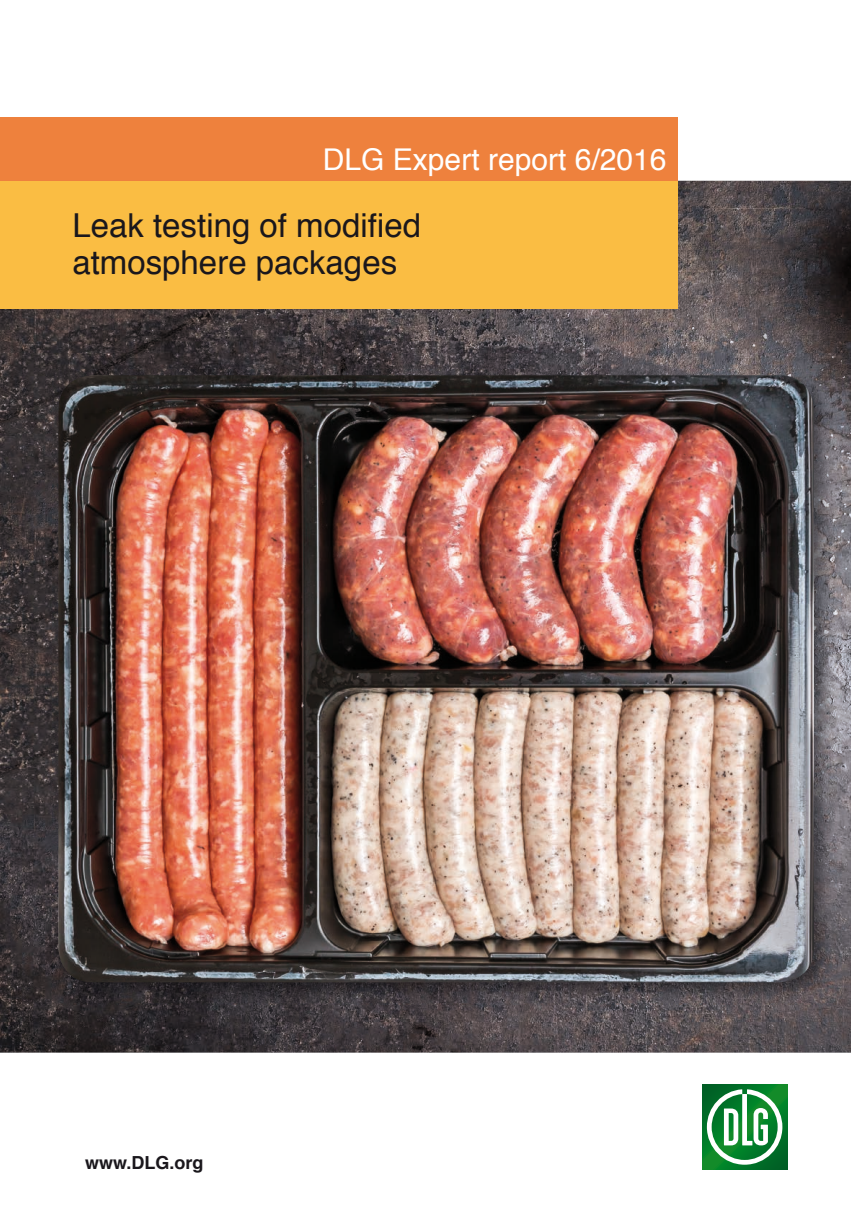
<style>
.page{position:relative;width:851px;height:1212px;background:#fff}
.page>*{position:absolute;margin:0;border:0;box-sizing:border-box;transform-origin:0 0}
.t1{font:33px/37.5px "Helvetica";color:#1a171c}
.t2{font:30px "Helvetica";color:#fff}
.t3{font:700 18px "Helvetica";color:#1a171c}
</style>
<div class="page">
<img style="left:0;top:181px;width:850px;height:871px">
<svg style="left:702px;top:1084px;width:85px;height:85px"></svg>
<svg style="left:706px;top:1089px;width:76px;height:76px"></svg>
<div style="left:0;top:117px;width:677px;height:64px;background:#ee813d"></div>
<div style="left:0;top:181px;width:677px;height:127px;background:#fabd43"></div>
<img style="left:53px;top:370px;width:783px;height:635px">
<img style="left:58px;top:375px;width:755px;height:607px">
<p class="t2" style="left:323px;top:136px;width:345px">DLG Expert report 6/2016</p>
<p class="t1" style="left:72px;top:207px;width:350px">Leak testing of modified atmosphere packages</p>
<p class="t3" style="left:85px;top:1148px;width:120px">www.DLG.org</p>
</div>
